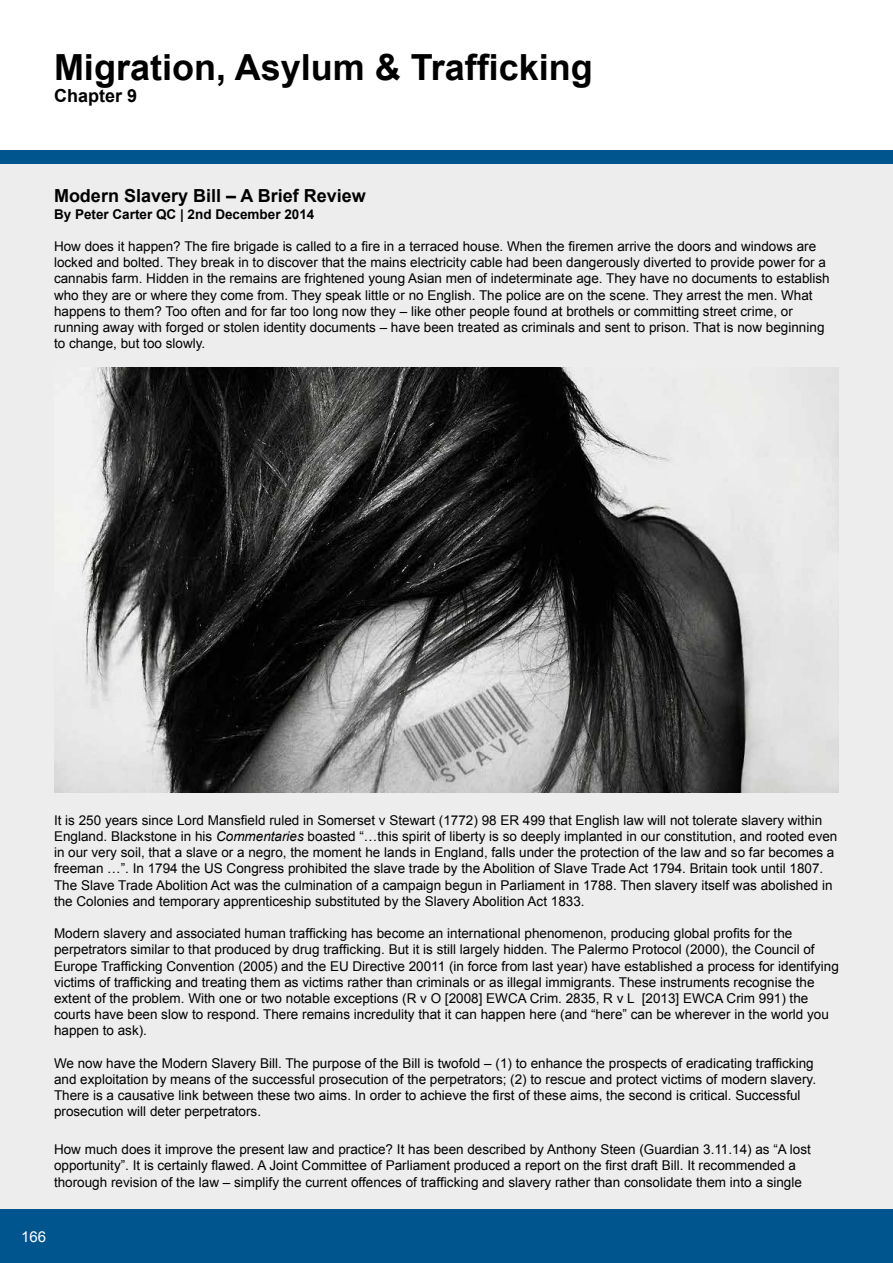
<style>
.page{position:relative;width:893px;height:1263px;background:#fff}
.page>*{position:absolute;margin:0;border:0;box-sizing:border-box;transform-origin:0 0}
.t1{font:700 36px "Arial";color:#000}
.t2{font:700 18px "Arial";color:#000}
.t3{font:15px "Arial";color:#fff}
.t4{font:13.5px/16.2px "Arial";color:#000}
.t5{font:700 13.5px "Arial";color:#000}
.s1{font-style:italic}
</style>
<div class="page">
<div style="left:0;top:151px;width:893px;height:1112px;background:#ededee"></div>
<div style="left:0;top:1210px;width:893px;height:53px;background:#00558f"></div>
<div style="left:0;top:151px;width:893px;height:13px;background:#00558f"></div>
<img style="left:54px;top:367px;width:785px;height:425px">
<h1 class="t1" style="left:54px;top:44px;width:540px">Migration, Asylum &amp; Trafficking</h1>
<h2 class="t2" style="left:54px;top:83px;width:85px">Chapter 9</h2>
<h2 class="t2" style="left:54px;top:184px;width:313px">Modern Slavery Bill – A Brief Review</h2>
<p class="t5" style="left:54px;top:205px;width:262px">By Peter Carter QC | 2nd December 2014</p>
<p class="t4" style="left:54px;top:238px;width:777px">How does it happen? The fire brigade is called to a fire in a terraced house. When the firemen arrive the doors and windows are locked and bolted. They break in to discover that the mains electricity cable had been dangerously diverted to provide power for a cannabis farm. Hidden in the remains are frightened young Asian men of indeterminate age. They have no documents to establish who they are or where they come from. They speak little or no English. The police are on the scene. They arrest the men. What happens to them? Too often and for far too long now they – like other people found at brothels or committing street crime, or running away with forged or stolen identity documents – have been treated as criminals and sent to prison. That is now beginning to change, but too slowly.</p>
<p class="t4" style="left:54px;top:812px;width:785px">It is 250 years since Lord Mansfield ruled in Somerset v Stewart (1772) 98 ER 499 that English law will not tolerate slavery within England. Blackstone in his <span class="s1">Commentaries</span> boasted “…this spirit of liberty is so deeply implanted in our constitution, and rooted even in our very soil, that a slave or a negro, the moment he lands in England, falls under the protection of the law and so far becomes a freeman …”. In 1794 the US Congress prohibited the slave trade by the Abolition of Slave Trade Act 1794. Britain took until 1807.<br>The Slave Trade Abolition Act was the culmination of a campaign begun in Parliament in 1788. Then slavery itself was abolished in the Colonies and temporary apprenticeship substituted by the Slavery Abolition Act 1833.</p>
<p class="t4" style="left:54px;top:925px;width:786px">Modern slavery and associated human trafficking has become an international phenomenon, producing global profits for the perpetrators similar to that produced by drug trafficking. But it is still largely hidden. The Palermo Protocol (2000), the Council of Europe Trafficking Convention (2005) and the EU Directive 20011 (in force from last year) have established a process for identifying victims of trafficking and treating them as victims rather than criminals or as illegal immigrants. These instruments recognise the extent of the problem. With one or two notable exceptions (R v O [2008] EWCA Crim. 2835, R v L [2013] EWCA Crim 991) the courts have been slow to respond. There remains incredulity that it can happen here (and “here” can be wherever in the world you happen to ask).</p>
<p class="t4" style="left:54px;top:1055px;width:764px">We now have the Modern Slavery Bill. The purpose of the Bill is twofold – (1) to enhance the prospects of eradicating trafficking and exploitation by means of the successful prosecution of the perpetrators; (2) to rescue and protect victims of modern slavery.<br>There is a causative link between these two aims. In order to achieve the first of these aims, the second is critical. Successful prosecution will deter perpetrators.</p>
<p class="t4" style="left:54px;top:1141px;width:758px">How much does it improve the present law and practice? It has been described by Anthony Steen (Guardian 3.11.14) as “A lost opportunity”. It is certainly flawed. A Joint Committee of Parliament produced a report on the first draft Bill. It recommended a thorough revision of the law – simplify the current offences of trafficking and slavery rather than consolidate them into a single</p>
<p class="t3" style="left:21px;top:1226px;width:27px">166</p>
</div>
